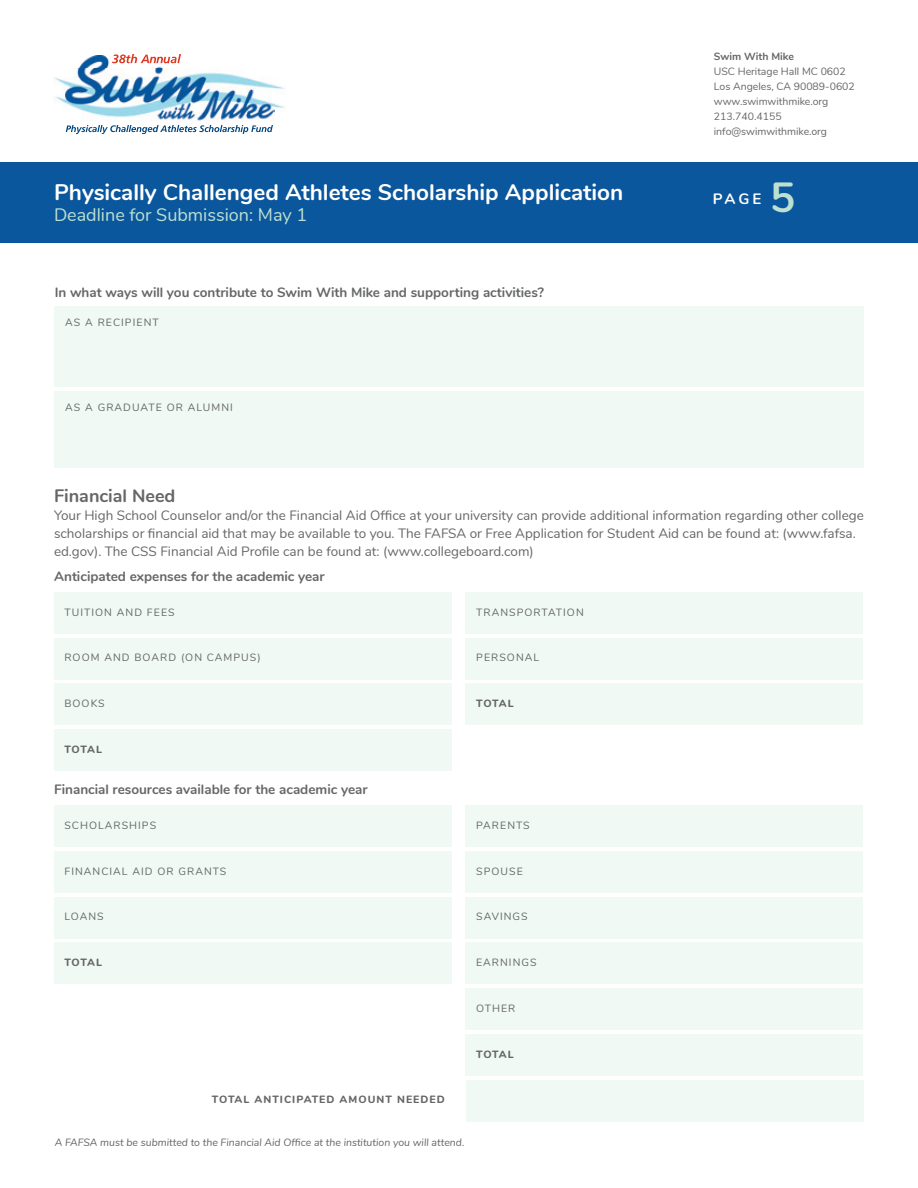
<style>
.page{position:relative;width:918px;height:1188px;background:#fff}
.page>*{position:absolute;margin:0;border:0;box-sizing:border-box;transform-origin:0 0}
.t1{font:700 42px "Nunito";color:#bde1d1}
.t2{font:700 22.5px "Nunito";color:#fff}
.t3{font:18px "Nunito";color:#bde1d1}
.t4{font:700 18px "Nunito";color:#656666}
.t5{font:700 15px "Nunito";color:#fff}
.t6{font:13.5px/18px "Nunito";color:#656666}
.t7{font:700 13.5px "Nunito";color:#656666}
.t8{font:10.5px "Nunito";letter-spacing:.1em;color:#656666}
.t9{font:10.5px/15px "Nunito";color:#656666}
.t10{font:italic 10.5px "Nunito";color:#656666}
.t11{font:800 10.5px "Nunito";letter-spacing:.1em;color:#656666}
.s1{font-weight:700}
</style>
<div class="page">
<div style="left:0;top:163px;width:918px;height:80px;background:#0b579d"></div>
<img style="left:54px;top:77px;width:231px;height:31px">
<img style="left:65px;top:56px;width:210px;height:65px">
<svg style="left:112px;top:54px;width:69px;height:9px"></svg>
<svg style="left:66px;top:125px;width:207px;height:9px"></svg>
<div style="left:54px;top:306px;width:810px;height:81px;background:#f0f9f4"></div>
<div style="left:54px;top:391px;width:810px;height:77px;background:#f0f9f4"></div>
<div style="left:54px;top:592px;width:398px;height:42px;background:#f0f9f4"></div>
<div style="left:54px;top:805px;width:398px;height:42px;background:#f0f9f4"></div>
<div style="left:54px;top:684px;width:398px;height:41px;background:#f0f9f4"></div>
<div style="left:54px;top:897px;width:398px;height:41px;background:#f0f9f4"></div>
<div style="left:54px;top:638px;width:398px;height:41px;background:#f0f9f4"></div>
<div style="left:54px;top:851px;width:398px;height:42px;background:#f0f9f4"></div>
<div style="left:54px;top:729px;width:398px;height:42px;background:#f0f9f4"></div>
<div style="left:466px;top:684px;width:397px;height:41px;background:#f0f9f4"></div>
<div style="left:54px;top:943px;width:398px;height:41px;background:#f0f9f4"></div>
<div style="left:466px;top:592px;width:397px;height:42px;background:#f0f9f4"></div>
<div style="left:466px;top:805px;width:397px;height:42px;background:#f0f9f4"></div>
<div style="left:466px;top:897px;width:397px;height:41px;background:#f0f9f4"></div>
<div style="left:466px;top:988px;width:397px;height:42px;background:#f0f9f4"></div>
<div style="left:466px;top:638px;width:397px;height:41px;background:#f0f9f4"></div>
<div style="left:466px;top:851px;width:397px;height:42px;background:#f0f9f4"></div>
<div style="left:466px;top:943px;width:397px;height:41px;background:#f0f9f4"></div>
<div style="left:466px;top:1034px;width:397px;height:42px;background:#f0f9f4"></div>
<div style="left:466px;top:1080px;width:398px;height:41px;background:#f0f9f4"></div>
<p class="t2" style="left:54px;top:175px;width:571px">Physically Challenged Athletes Scholarship Application</p>
<p class="t3" style="left:54px;top:202px;width:255px">Deadline for Submission: May 1</p>
<p class="t7" style="left:55px;top:282px;width:491px">In what ways will you contribute to Swim With Mike and supporting activities?</p>
<p class="t8" style="left:65px;top:315px;width:95px">AS A RECIPIENT</p>
<p class="t8" style="left:65px;top:400px;width:169px">AS A GRADUATE OR ALUMNI</p>
<p class="t9" style="left:714px;top:49px;width:143px"><span class="s1">Swim With Mike<br></span>USC Heritage Hall MC 0602<br>Los Angeles, CA 90089-0602</p>
<p class="t9" style="left:714px;top:94px;width:116px">www.swimwithmike.org<br>213.740.4155 info@swimwithmike.org</p>
<p class="t5" style="left:713px;top:188px;width:50px">PAGE</p>
<p class="t1" style="left:770px;top:166px;width:27px">5</p>
<p class="t4" style="left:54px;top:482px;width:123px">Financial Need</p>
<p class="t6" style="left:54px;top:506px;width:811px">Your High School Counselor and/or the Financial Aid Office at your university can provide additional information regarding other college scholarships or financial aid that may be available to you. The FAFSA or Free Application for Student Aid can be found at: (www.fafsa. ed.gov). The CSS Financial Aid Profile can be found at: (www.collegeboard.com)</p>
<p class="t7" style="left:54px;top:566px;width:272px">Anticipated expenses for the academic year</p>
<p class="t8" style="left:64px;top:604px;width:112px">TUITION AND FEES</p>
<p class="t8" style="left:476px;top:604px;width:109px">TRANSPORTATION</p>
<p class="t8" style="left:64px;top:650px;width:198px">ROOM AND BOARD (ON CAMPUS)</p>
<p class="t8" style="left:476px;top:650px;width:64px">PERSONAL</p>
<p class="t8" style="left:64px;top:696px;width:42px">BOOKS</p>
<p class="t11" style="left:476px;top:696px;width:39px">TOTAL</p>
<p class="t11" style="left:64px;top:741px;width:39px">TOTAL</p>
<p class="t7" style="left:54px;top:779px;width:315px">Financial resources available for the academic year</p>
<p class="t8" style="left:64px;top:817px;width:93px">SCHOLARSHIPS</p>
<p class="t8" style="left:476px;top:817px;width:55px">PARENTS</p>
<p class="t8" style="left:64px;top:863px;width:163px">FINANCIAL AID OR GRANTS</p>
<p class="t8" style="left:476px;top:863px;width:48px">SPOUSE</p>
<p class="t8" style="left:64px;top:909px;width:41px">LOANS</p>
<p class="t8" style="left:476px;top:909px;width:53px">SAVINGS</p>
<p class="t11" style="left:64px;top:955px;width:39px">TOTAL</p>
<p class="t8" style="left:476px;top:955px;width:62px">EARNINGS</p>
<p class="t8" style="left:476px;top:1000px;width:41px">OTHER</p>
<p class="t11" style="left:476px;top:1046px;width:39px">TOTAL</p>
<p class="t11" style="left:212px;top:1092px;width:234px">TOTAL ANTICIPATED AMOUNT NEEDED</p>
<p class="t10" style="left:55px;top:1135px;width:411px">A FAFSA must be submitted to the Financial Aid Office at the institution you will attend.</p>
</div>
